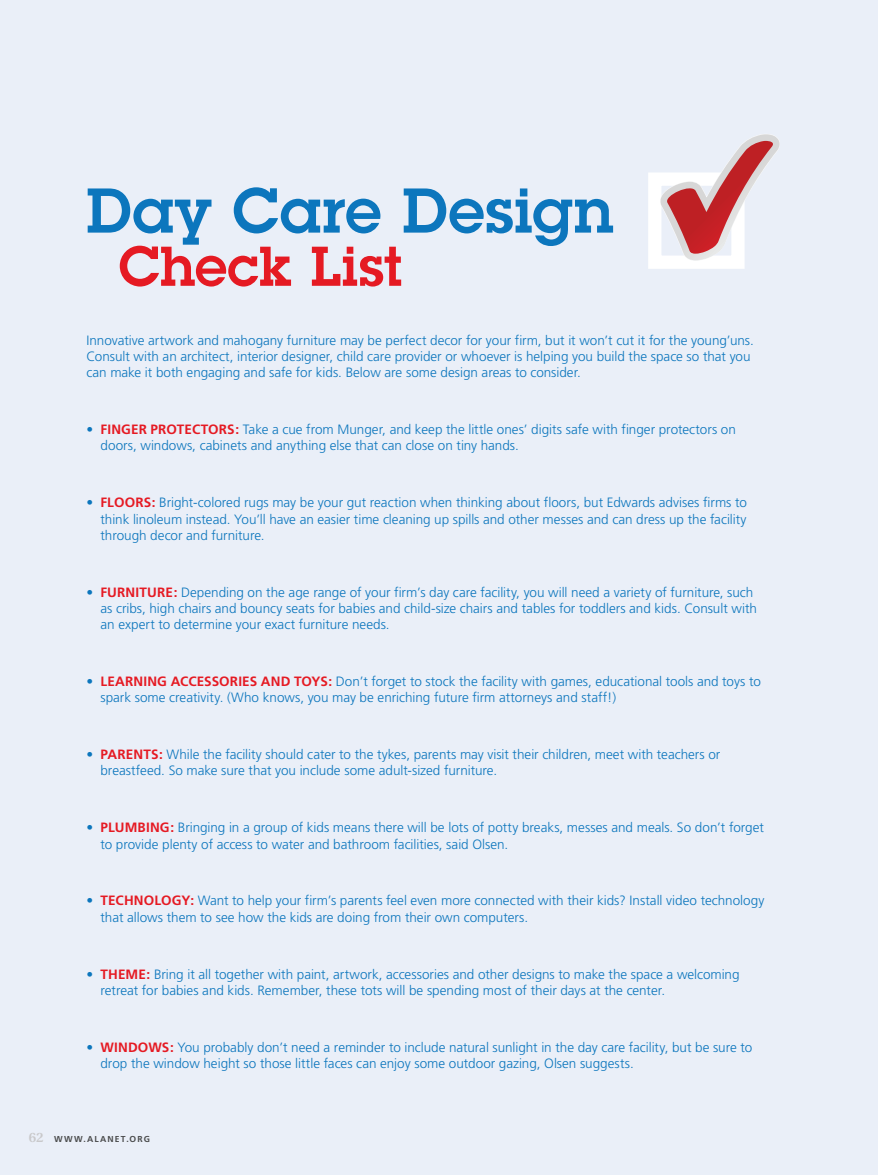
<style>
.page{position:relative;width:878px;height:1175px;background:#fff}
.page>*{position:absolute;margin:0;border:0;box-sizing:border-box;transform-origin:0 0}
.Body_Copy{font:600 61.8px "Lubalin Graph";letter-spacing:.01em;color:#0c76bd}
.Body_Copy-2{font:600 54.75px "Lubalin Graph";color:#e51a23}
.Body_Copy-3{font:300 13.5px/16.4px "Frutiger";letter-spacing:-.005em;color:#0c76bd}
.Body_Copy-Frutiger_9{font:600 13.5px "Utopia";color:#c9c9cb}
.Body_Bullets{font:700 8.7px "Frutiger";letter-spacing:.13em;color:#4b4c4d}
.s1{font-weight:400}
.s2{font-weight:700;color:#e51a23}
</style>
<div class="page">
<div style="left:0;top:0;width:878px;height:1174px;background:#eaeff8"></div>
<div style="left:648px;top:172px;width:96px;height:97px;border:13px solid #fff"></div>
<svg style="left:659px;top:134px;width:121px;height:127px"></svg>
<p class="Body_Copy" style="left:86px;top:170px;width:528px">Day Care Design</p>
<p class="Body_Copy-2" style="left:119px;top:230px;width:285px">Check List</p>
<p class="Body_Copy-3" style="left:86px;top:332px;width:669px">Innovative artwork and mahogany furniture may be perfect decor for your firm, but it won’t cut it for the young’uns.<br>Consult with an architect, interior designer, child care provider or whoever is helping you build the space so that you can make it both engaging and safe for kids. Below are some design areas to consider.</p>
<p class="Body_Copy-3" style="left:100px;top:421px;width:637px;text-indent:-14px"><span class="s1">•</span> <span class="s2">FINGER PROTECTORS:</span> Take a cue from Munger, and keep the little ones’ digits safe with finger protectors on doors, windows, cabinets and anything else that can close on tiny hands.</p>
<p class="Body_Copy-3" style="left:100px;top:494px;width:648px;text-align:justify;text-indent:-14px"><span class="s1">•</span> <span class="s2">FLOORS:</span> Bright-colored rugs may be your gut reaction when thinking about floors, but Edwards advises firms to think linoleum instead. You’ll have an easier time cleaning up spills and other messes and can dress up the facility through decor and furniture.</p>
<p class="Body_Copy-3" style="left:100px;top:584px;width:658px;text-indent:-14px"><span class="s1">•</span> <span class="s2">FURNITURE:</span> Depending on the age range of your firm’s day care facility, you will need a variety of furniture, such as cribs, high chairs and bouncy seats for babies and child-size chairs and tables for toddlers and kids. Consult with an expert to determine your exact furniture needs.</p>
<p class="Body_Copy-3" style="left:100px;top:673px;width:661px;text-indent:-14px"><span class="s1">•</span> <span class="s2">LEARNING ACCESSORIES AND TOYS:</span> Don’t forget to stock the facility with games, educational tools and toys to spark some creativity. (Who knows, you may be enriching future firm attorneys and staff!)</p>
<p class="Body_Copy-3" style="left:100px;top:746px;width:621px;text-indent:-14px"><span class="s1">•</span> <span class="s2">PARENTS:</span> While the facility should cater to the tykes, parents may visit their children, meet with teachers or breastfeed. So make sure that you include some adult-sized furniture.</p>
<p class="Body_Copy-3" style="left:100px;top:819px;width:665px;text-indent:-14px"><span class="s1">•</span> <span class="s2">PLUMBING:</span> Bringing in a group of kids means there will be lots of potty breaks, messes and meals. So don’t forget to provide plenty of access to water and bathroom facilities, said Olsen.</p>
<p class="Body_Copy-3" style="left:100px;top:892px;width:665px;text-indent:-14px"><span class="s1">•</span> <span class="s2">TECHNOLOGY:</span> Want to help your firm’s parents feel even more connected with their kids? Install video technology that allows them to see how the kids are doing from their own computers.</p>
<p class="Body_Copy-3" style="left:100px;top:965px;width:640px;text-indent:-14px"><span class="s1">•</span> <span class="s2">THEME:</span> Bring it all together with paint, artwork, accessories and other designs to make the space a welcoming retreat for babies and kids. Remember, these tots will be spending most of their days at the center.</p>
<p class="Body_Copy-3" style="left:100px;top:1039px;width:653px;text-indent:-14px"><span class="s1">•</span> <span class="s2">WINDOWS:</span> You probably don’t need a reminder to include natural sunlight in the day care facility, but be sure to drop the window height so those little faces can enjoy some outdoor gazing, Olsen suggests.</p>
<p class="Body_Copy-Frutiger_9" style="left:29px;top:1129px;width:16px">62</p>
<p class="Body_Bullets" style="left:54px;top:1134px;width:97px">WWW.ALANET.ORG</p>
</div>
